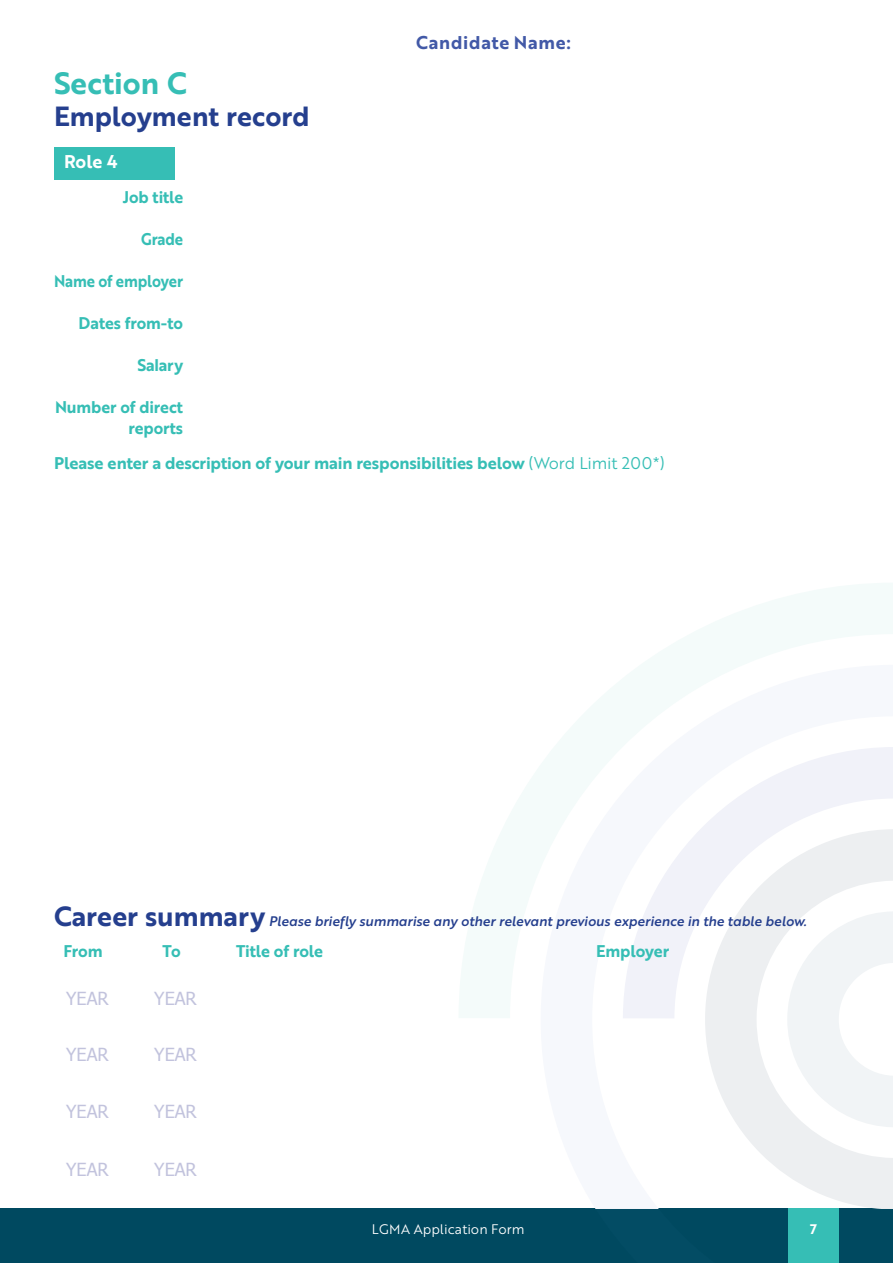
<style>
.page{position:relative;width:893px;height:1263px;background:#fff}
.page>*{position:absolute;margin:0;border:0;box-sizing:border-box;transform-origin:0 0}
.t1{font:30px "Brother 1816 Bold";color:#36beb5}
.t2{font:27px "Brother 1816 Bold";color:#253f8e}
.t3{font:18px "Tahoma";color:#c2c3dd}
.t4{font:18px "Brother 1816 Bold";letter-spacing:.04em;color:#4259a7}
.t5{font:18px "Brother 1816 Bold";color:#fff}
.t6{font:16.5px/21px "Brother 1816 Bold";letter-spacing:-.01em;color:#36beb5;text-align:right}
.t7{font:16.5px "Brother 1816 Bold";letter-spacing:-.01em;color:#36beb5;scale:.91 1}
.t8{font:13.5px "Brother 1816 Medium Italic";color:#253f8e}
.t9{font:13.5px "Brother 1816 Book";color:#fff}
.t10{font:13.5px "Brother 1816 Bold";color:#fff}
.s1{font-family:"Brother 1816 Book"}
.s2{font-family:"Brother 1816 Bold";font-size:27px}
</style>
<div class="page">
<div style="left:0;top:1209px;width:893px;height:54px;background:#004960"></div>
<div style="left:788px;top:1209px;width:51px;height:54px;background:#36beb5"></div>
<svg style="left:541px;top:1018px;width:352px;height:191px"></svg>
<svg style="left:459px;top:583px;width:434px;height:435px"></svg>
<div style="left:54px;top:148px;width:121px;height:32px;background:#36beb5"></div>
<h1 class="t1" style="left:54px;top:60px;width:134px">Section C</h1>
<h2 class="t2" style="left:54px;top:96px;width:257px">Employment record</h2>
<p class="t5" style="left:64px;top:148px;width:55px">Role 4</p>
<p class="t6" style="left:123px;top:186px;width:62px">Job title</p>
<p class="t7" style="left:141px;top:226px;width:48px">Grade</p>
<p class="t7" style="left:54px;top:268px;width:143px">Name of employer</p>
<p class="t6" style="left:79px;top:312px;width:106px">Dates from-to</p>
<p class="t6" style="left:137px;top:354px;width:47px">Salary</p>
<p class="t6" style="left:55px;top:396px;width:130px">Number of direct reports</p>
<p class="t4" style="left:416px;top:28px;width:156px">Candidate Name:</p>
<p class="t6" style="left:54px;top:452px;width:612px">Please enter a description of your main responsibilities below <span class="s1">(Word Limit 200*)</span></p>
<p class="t8" style="left:54px;top:911px;width:754px"><span class="s2">Career summary</span> Please briefly summarise any other relevant previous experience in the table below.</p>
<p class="t6" style="left:64px;top:940px;width:41px">From</p>
<p class="t6" style="left:163px;top:940px;width:19px">To</p>
<p class="t6" style="left:236px;top:940px;width:88px">Title of role</p>
<p class="t6" style="left:596px;top:940px;width:74px">Employer</p>
<p class="t3" style="left:66px;top:987px;width:44px">YEAR</p>
<p class="t3" style="left:154px;top:987px;width:44px">YEAR</p>
<p class="t3" style="left:66px;top:1042px;width:44px">YEAR</p>
<p class="t3" style="left:154px;top:1042px;width:44px">YEAR</p>
<p class="t3" style="left:66px;top:1100px;width:44px">YEAR</p>
<p class="t3" style="left:154px;top:1100px;width:44px">YEAR</p>
<p class="t3" style="left:66px;top:1157px;width:44px">YEAR</p>
<p class="t3" style="left:154px;top:1157px;width:44px">YEAR</p>
<p class="t9" style="left:372px;top:1219px;width:154px">LGMA Application Form</p>
<p class="t10" style="left:810px;top:1219px;width:8px">7</p>
</div>
